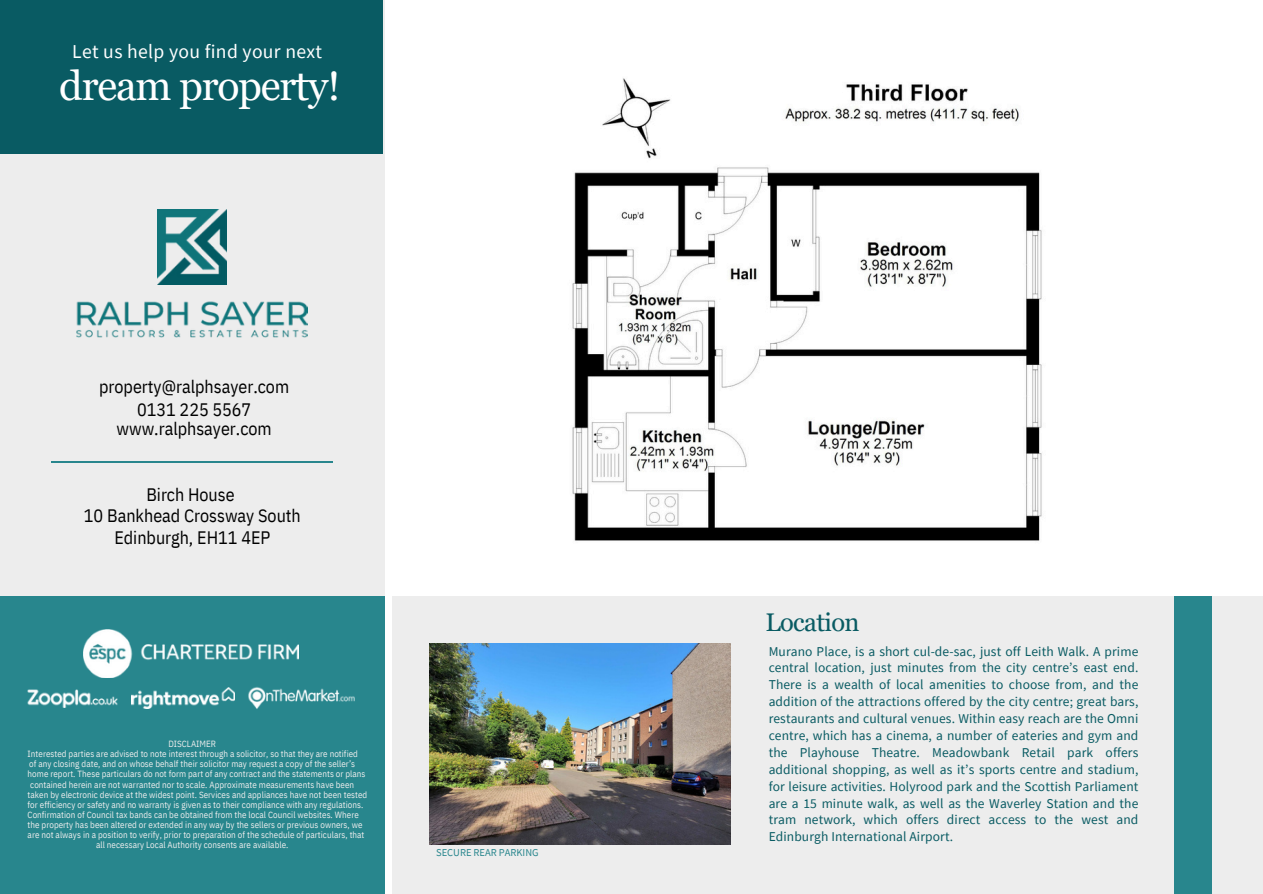
<style>
.page{position:relative;width:1263px;height:894px;background:#fff}
.page>*{position:absolute;margin:0;border:0;box-sizing:border-box;transform-origin:0 0}
.t1{font:40.95px "Georgia Pro";letter-spacing:-.025em;color:#fff}
.t2{font:25.5px "Georgia Pro";letter-spacing:-.025em;color:#095b63}
.t3{font:19.65px "Source Sans Pro";letter-spacing:.015em;color:#fff}
.t4{font:18px/21.3px "IBM Plex Sans Cond";color:#000;text-align:center}
.t5{font:13.5px/16.8px "Source Sans Pro";letter-spacing:.01em;color:#095b63;text-align:justify}
.t6{font:10.5px "Source Sans Pro";color:#28868d}
.t7{font:9px "IBM Plex Sans Cond";letter-spacing:.005em;color:#ededed}
</style>
<div class="page">
<div style="left:0;top:0;width:385px;height:893px;background:#ededed"></div>
<div style="left:0;top:596px;width:385px;height:297px;background:#28868d"></div>
<img style="left:158px;top:209px;width:69px;height:75px">
<img style="left:76px;top:301px;width:231px;height:37px">
<div style="left:0;top:0;width:383px;height:154px;background:#095b63"></div>
<hr style="left:52px;top:461px;width:281px;height:2px;background:#28868d">
<img style="left:84px;top:629px;width:215px;height:48px">
<img style="left:28px;top:689px;width:90px;height:18px">
<img style="left:131px;top:687px;width:104px;height:21px">
<img style="left:249px;top:687px;width:105px;height:22px">
<div style="left:392px;top:595px;width:871px;height:298px;background:#ededed"></div>
<div style="left:1174px;top:595px;width:37px;height:298px;background:#28868d"></div>
<img style="left:429px;top:643px;width:302px;height:201px">
<img style="left:572px;top:78px;width:470px;height:463px">
<p class="t3" style="left:72px;top:39px;width:252px">Let us help you find your next</p>
<p class="t1" style="left:59px;top:62px;width:283px">dream property!</p>
<p class="t4" style="left:99px;top:375px;width:191px;line-height:22.5px">property@ralphsayer.com<br>0131 225 5567</p>
<p class="t4" style="left:117px;top:417px;width:157px">www.ralphsayer.com</p>
<p class="t4" style="left:84px;top:483px;width:218px">Birch House<br>10 Bankhead Crossway South<br>Edinburgh, EH11 4EP</p>
<p class="t7" style="left:168px;top:737px;width:49px">DISCLAIMER</p>
<p class="t7" style="left:28px;top:747px;width:332px">Interested parties are advised to note interest through a solicitor, so that they are notified</p>
<p class="t7" style="left:29px;top:757px;width:327px">of any closing date, and on whose behalf their solicitor may request a copy of the seller’s</p>
<p class="t7" style="left:28px;top:768px;width:339px">home report. These particulars do not form part of any contract and the statements or plans</p>
<p class="t7" style="left:30px;top:778px;width:326px">contained herein are not warranted nor to scale. Approximate measurements have been</p>
<p class="t7" style="left:28px;top:788px;width:341px">taken by electronic device at the widest point. Services and appliances have not been tested</p>
<p class="t7" style="left:28px;top:798px;width:337px">for efficiency or safety and no warranty is given as to their compliance with any regulations.</p>
<p class="t7" style="left:28px;top:808px;width:333px">Confirmation of Council tax bands can be obtained from the local Council websites. Where</p>
<p class="t7" style="left:28px;top:818px;width:336px">the property has been altered or extended in any way by the sellers or previous owners, we</p>
<p class="t7" style="left:28px;top:828px;width:338px">are not always in a position to verify, prior to preparation of the schedule of particulars, that</p>
<p class="t7" style="left:96px;top:838px;width:194px">all necessary Local Authority consents are available.</p>
<h3 class="t6" style="left:436px;top:845px;width:104px">SECURE REAR PARKING</h3>
<h4 class="t2" style="left:765px;top:607px;width:96px">Location</h4>
<h1 class="t5" style="left:769px;top:642px;width:371px">Murano Place, is a short cul-de-sac, just off Leith Walk. A prime central location, just minutes from the city centre’s east end.<br>There is a wealth of local amenities to choose from, and the addition of the attractions offered by the city centre; great bars, restaurants and cultural venues. Within easy reach are the Omni centre, which has a cinema, a number of eateries and gym and the Playhouse Theatre. Meadowbank Retail park offers additional shopping, as well as it’s sports centre and stadium, for leisure activities. Holyrood park and the Scottish Parliament are a 15 minute walk, as well as the Waverley Station and the tram network, which offers direct access to the west and Edinburgh International Airport.</h1>
</div>
